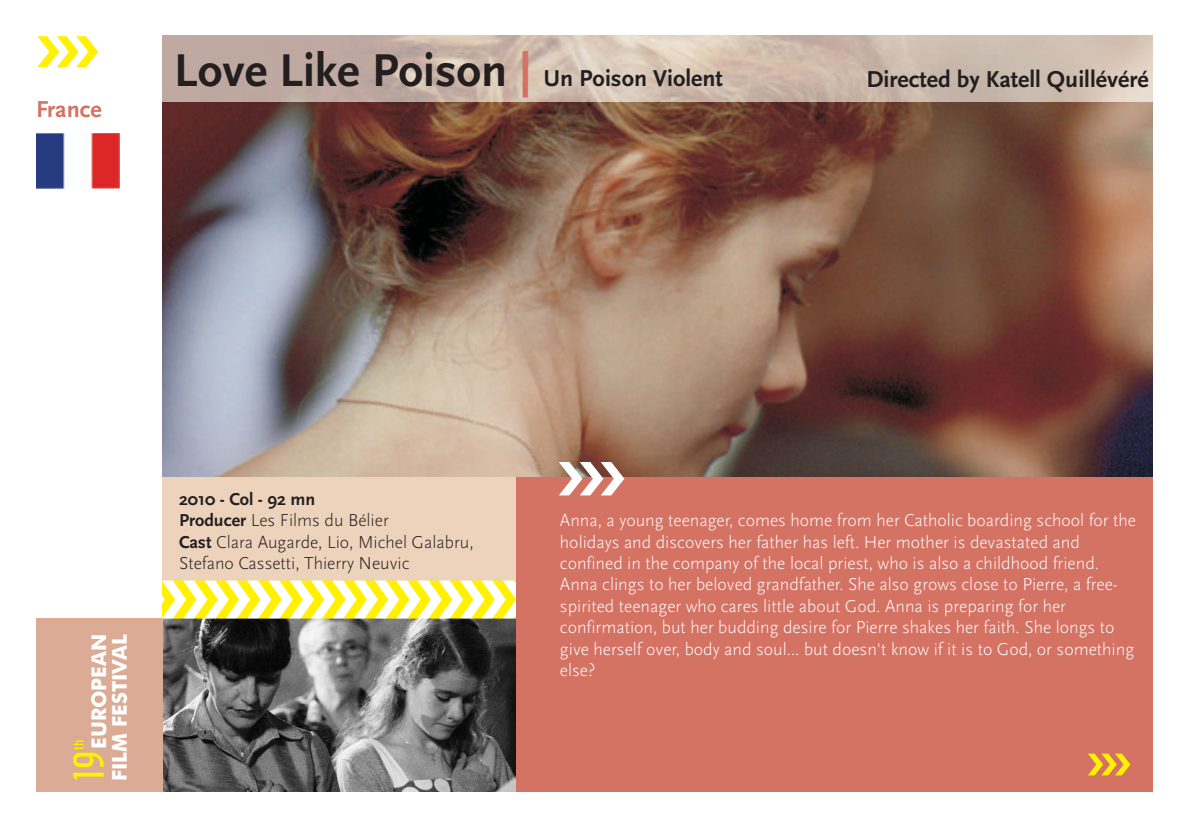
<style>
.page{position:relative;width:1188px;height:828px;background:#fff}
.page>*{position:absolute;margin:0;border:0;box-sizing:border-box;transform-origin:0 0}
.t1{font:40.8px "Chica Mono";color:#fff101}
.t2{font:700 24px "Scala Sans Pro";color:#231f20}
.t3{font:700 24px "Scala Sans Pro";color:#d47264}
.t4{font:500 20.4px/20.6px "Futura BT";color:#fff;text-align:right}
.t5{font:300 18px/21.4px "Scala Sans Pro";color:#fff}
.t6{font:300 18px/21.4px "Scala Sans Pro";color:#231f20}
.t7{font:13.2px "Chica Mono";color:#fff101}
.s1{font-size:48px}
.s2{font-size:48px;color:#d47264}
.s3{font-weight:700}
</style>
<div class="page">
<img style="left:162px;top:102px;width:990px;height:375px">
<div style="left:516px;top:477px;width:636px;height:315px;background:#d47264"></div>
<div style="left:162px;top:477px;width:354px;height:104px;background:#eed3bc"></div>
<img style="left:162px;top:618px;width:354px;height:174px">
<div style="left:36px;top:618px;width:126px;height:174px;background:#dcab95"></div>
<svg style="left:162px;top:581px;width:354px;height:37px"></svg>
<svg style="left:37px;top:36px;width:61px;height:31px"></svg>
<svg style="left:559px;top:462px;width:65px;height:33px"></svg>
<svg style="left:1088px;top:754px;width:42px;height:21px"></svg>
<img style="left:36px;top:133px;width:84px;height:56px">
<h2 class="t3" style="left:36px;top:100px;width:67px">France</h2>
<h2 class="t2" style="left:174px;top:68px;width:550px"><span class="s1">Love Like Poison</span> <span class="s2">|</span> Un Poison Violent</h2>
<h2 class="t2" style="left:867px;top:69px;width:284px">Directed by Katell Quillévéré</h2>
<p class="t4" style="left:91px;top:781px;width:149px;rotate:-90deg">EUROPEAN<br>FILM FESTIVAL</p>
<p class="t7" style="left:71px;top:751px;width:13px;rotate:-90deg">th</p>
<h1 class="t1" style="left:63px;top:783px;width:35px;rotate:-90deg">19</h1>
<p class="t6" style="left:179px;top:490px;width:296px"><span class="s3">2010 - Col - 92 mn<br>Producer</span> Les Films du Bélier<br><span class="s3">Cast</span> Clara Augarde, Lio, Michel Galabru,<br>Stefano Cassetti, Thierry Neuvic</p>
<p class="t5" style="left:560px;top:511px;width:578px">Anna, a young teenager, comes home from her Catholic boarding school for the holidays and discovers her father has left. Her mother is devastated and confined in the company of the local priest, who is also a childhood friend.<br>Anna clings to her beloved grandfather. She also grows close to Pierre, a free&shy;spirited teenager who cares little about God. Anna is preparing for her confirmation, but her budding desire for Pierre shakes her faith. She longs to give herself over, body and soul... but doesn't know if it is to God, or something else?</p>
</div>
